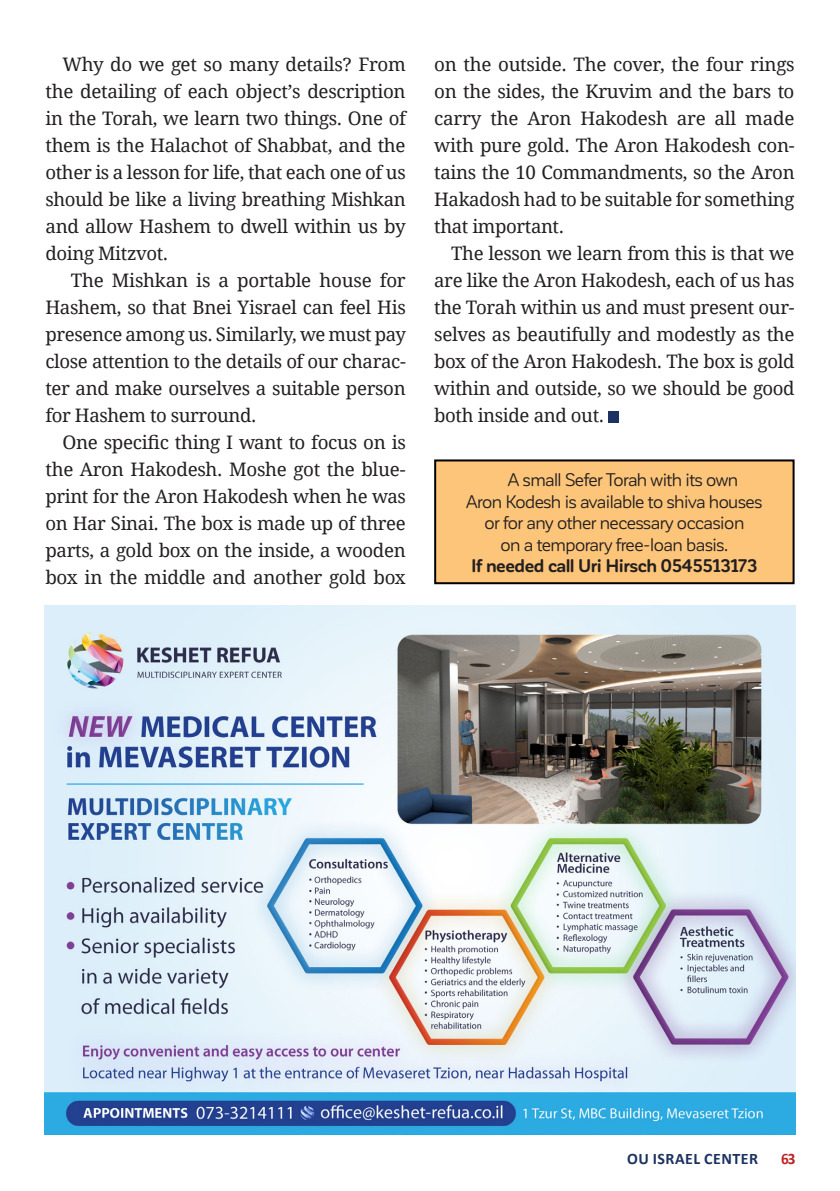
<style>
.page{position:relative;width:840px;height:1191px;background:#fff}
.page>*{position:absolute;margin:0;border:0;box-sizing:border-box;transform-origin:0 0}
.MAIN_TEXT{font:18.6px/27px "Droid Serif";letter-spacing:-.02em;color:#231f20;text-align:justify}
.t1{font:18px "Corporative Sans Rd";letter-spacing:-.03em;color:#231f20}
.t2{font:700 18px "Corporative Sans Rd";letter-spacing:-.025em;color:#231f20}
.t3{font:700 16px "Calibri";letter-spacing:.03em;color:#1c3260}
.t4{font:700 16px "Calibri";color:#bd2327;scale:.95 1}
</style>
<div class="page">
<img style="left:45px;top:605px;width:749px;height:529px">
<div style="left:608px;top:411px;width:11px;height:11px;background:#1c3260"></div>
<div style="left:435px;top:460px;width:358px;height:123px;background:#fdc579"></div>
<div style="left:434px;top:459px;width:360px;height:125px;border:2px solid #000"></div>
<p class="MAIN_TEXT" style="left:45px;top:51px;width:362px;text-indent:17px">Why do we get so many details? From the detailing of each object’s description in the Torah, we learn two things. One of them is the Halachot of Shabbat, and the other is a lesson for life, that each one of us should be like a living breathing Mishkan and allow Hashem to dwell within us by doing Mitzvot.</p>
<p class="MAIN_TEXT" style="left:45px;top:267px;width:362px;text-indent:25px">The Mishkan is a portable house for Hashem, so that Bnei Yisrael can feel His presence among us. Similarly, we must pay close attention to the details of our charac&shy;ter and make ourselves a suitable person for Hashem to surround.</p>
<p class="MAIN_TEXT" style="left:45px;top:429px;width:362px;text-indent:17px">One specific thing I want to focus on is the Aron Hakodesh. Moshe got the blue&shy;print for the Aron Hakodesh when he was on Har Sinai. The box is made up of three parts, a gold box on the inside, a wooden box in the middle and another gold box</p>
<p class="MAIN_TEXT" style="left:434px;top:51px;width:362px">on the outside. The cover, the four rings on the sides, the Kruvim and the bars to carry the Aron Hakodesh are all made with pure gold. The Aron Hakodesh con&shy;tains the 10 Commandments, so the Aron Hakadosh had to be suitable for something that important.</p>
<p class="MAIN_TEXT" style="left:434px;top:240px;width:362px;text-indent:17px">The lesson we learn from this is that we are like the Aron Hakodesh, each of us has the Torah within us and must present our&shy;selves as beautifully and modestly as the box of the Aron Hakodesh. The box is gold within and outside, so we should be good both inside and out.</p>
<p class="t1" style="left:507px;top:470px;width:231px">A small Sefer Torah with its own</p>
<p class="t1" style="left:466px;top:491px;width:297px">Aron Kodesh is available to shiva houses</p>
<p class="t1" style="left:484px;top:513px;width:261px">or for any other necessary occasion</p>
<p class="t1" style="left:500px;top:535px;width:229px">on a temporary free-loan basis.</p>
<p class="t2" style="left:471px;top:556px;width:287px">If needed call Uri Hirsch 0545513173</p>
<p class="t3" style="left:626px;top:1147px;width:132px">OU ISRAEL CENTER</p>
<p class="t4" style="left:780px;top:1147px;width:17px">63</p>
</div>
